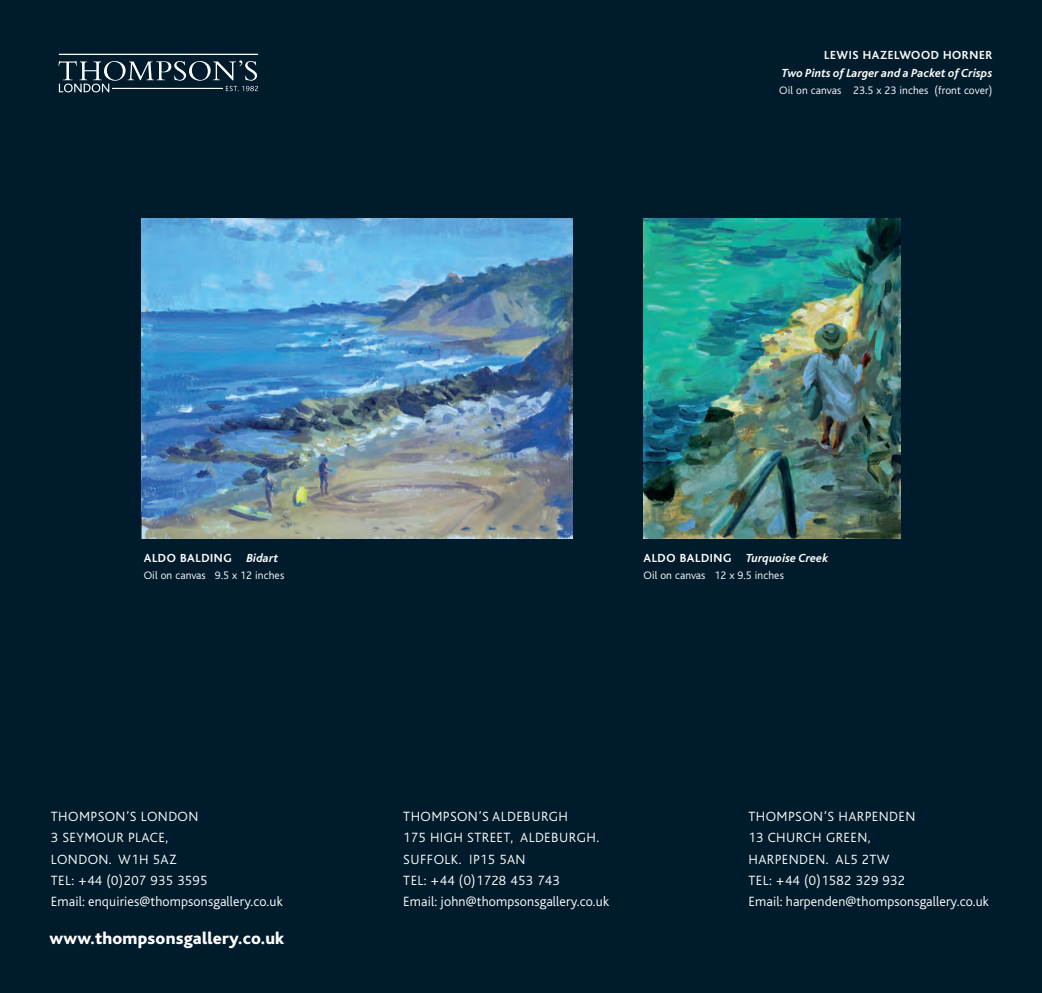
<style>
.page{position:relative;width:1042px;height:993px;background:#fff}
.page>*{position:absolute;margin:0;border:0;box-sizing:border-box;transform-origin:0 0}
.t1{font:800 17.5px "Bliss";letter-spacing:.01em;color:#fff}
.t2{font:300 14px/21px "Bliss";letter-spacing:.03em;color:#fff}
.t3{font:300 14px "Bliss";letter-spacing:.01em;color:#fff}
.t4{font:italic 700 12.25px "Bliss";letter-spacing:.01em;color:#fff}
.t5{font:700 12.25px "Bliss";letter-spacing:.05em;color:#fff}
.t6{font:300 11.38px "Bliss";letter-spacing:.01em;color:#fff}
.s1{font-style:italic}
.s2{font-style:normal}
</style>
<div class="page">
<div style="left:0;top:0;width:1042px;height:992px;background:#001b2b"></div>
<hr style="left:59px;top:54px;width:199px;height:1px;background:#fff">
<svg style="left:58px;top:60px;width:200px;height:32px"></svg>
<img style="left:643px;top:218px;width:258px;height:320px">
<img style="left:141px;top:218px;width:431px;height:320px">
<p class="t5" style="left:824px;top:49px;width:170px">LEWIS HAZELWOOD HORNER</p>
<p class="t4" style="left:782px;top:66px;width:212px">Two Pints of Larger and a Packet of Crisps</p>
<p class="t6" style="left:779px;top:84px;width:215px">Oil on canvas 23.5 x 23 inches (front cover)</p>
<p class="t5" style="left:144px;top:551px;width:136px">ALDO BALDING <span class="s1">Bidart</span></p>
<p class="t6" style="left:144px;top:569px;width:142px">Oil on canvas 9.5 x 12 inches</p>
<p class="t2" style="left:51px;top:806px;width:149px">THOMPSON’S LONDON</p>
<p class="t2" style="left:51px;top:827px;width:158px">3 SEYMOUR PLACE,<br>LONDON. W1H 5AZ<br>TEL: +44 (0)207 935 3595</p>
<p class="t3" style="left:51px;top:893px;width:233px">Email: enquiries@thompsonsgallery.co.uk</p>
<p class="t1" style="left:50px;top:928px;width:236px">www.thompsonsgallery.co.uk</p>
<p class="t4" style="left:643px;top:551px;width:186px"><span class="s2">ALDO BALDING</span> Turquoise Creek</p>
<p class="t6" style="left:643px;top:569px;width:142px">Oil on canvas 12 x 9.5 inches</p>
<p class="t2" style="left:403px;top:806px;width:166px">THOMPSON’S ALDEBURGH</p>
<p class="t2" style="left:403px;top:827px;width:197px">175 HIGH STREET, ALDEBURGH.<br>SUFFOLK. IP15 5AN<br>TEL: +44 (0)1728 453 743</p>
<p class="t3" style="left:403px;top:893px;width:207px">Email: john@thompsonsgallery.co.uk</p>
<p class="t2" style="left:748px;top:806px;width:168px">THOMPSON’S HARPENDEN</p>
<p class="t2" style="left:748px;top:827px;width:124px">13 CHURCH GREEN,</p>
<p class="t2" style="left:748px;top:848px;width:143px">HARPENDEN. AL5 2TW</p>
<p class="t2" style="left:748px;top:869px;width:158px">TEL: +44 (0)1582 329 932</p>
<p class="t3" style="left:748px;top:893px;width:242px">Email: harpenden@thompsonsgallery.co.uk</p>
</div>
